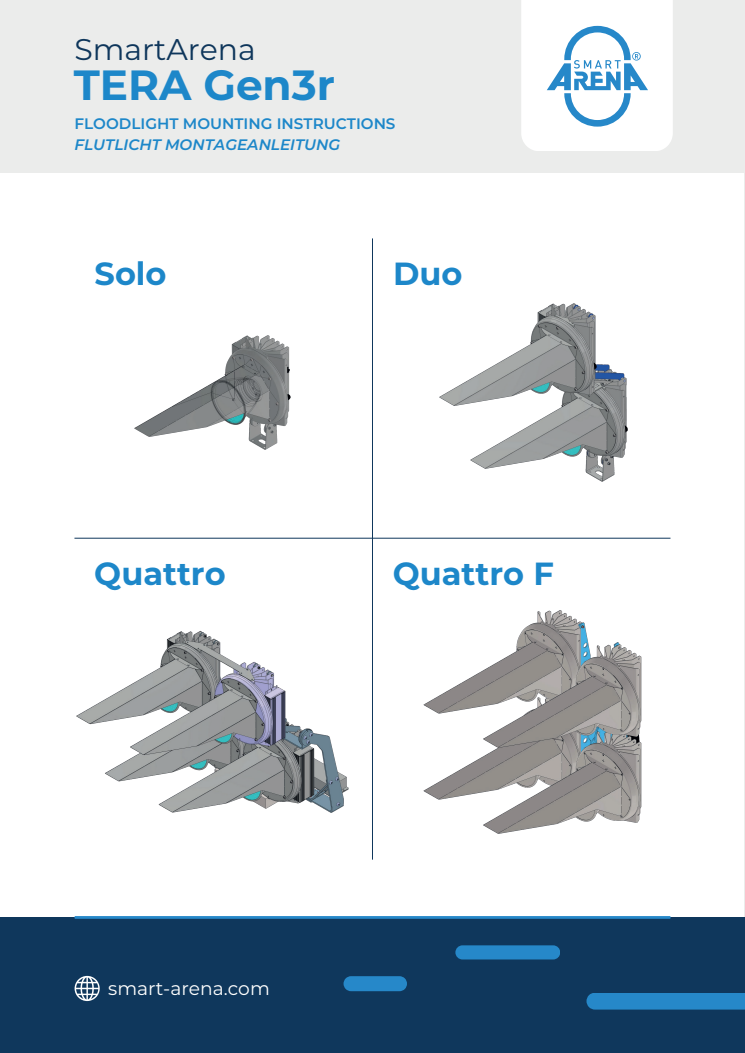
<style>
.page{position:relative;width:745px;height:1053px;background:#fff}
.page>*{position:absolute;margin:0;border:0;box-sizing:border-box;transform-origin:0 0}
.t1{font:700 42.2px "Montserrat";color:#1d87c9}
.t2{font:700 32px "Montserrat";color:#1d87c9}
.t3{font:29.92px "Montserrat";color:#0e365b}
.t4{font:18.68px "Montserrat";color:#fff}
.t5{font:600 15.2px "Montserrat";color:#1d87c9}
.t6{font:italic 600 15.2px "Montserrat";color:#1d87c9}
</style>
<div class="page">
<div style="left:0;top:0;width:744px;height:1052px;background:#ebeceb"></div>
<svg style="left:521px;top:0;width:151px;height:151px"></svg>
<div style="left:0;top:174px;width:743px;height:743px;background:#fff"></div>
<img style="left:134px;top:335px;width:157px;height:115px">
<img style="left:439px;top:303px;width:189px;height:179px">
<img style="left:76px;top:630px;width:273px;height:183px">
<img style="left:423px;top:610px;width:219px;height:224px">
<hr style="left:74px;top:538px;width:596px;height:1px;background:#0f375c">
<hr style="left:372px;top:238px;width:1px;height:621px;background:#0f375c">
<div style="left:0;top:917px;width:744px;height:135px;background:#0f375c"></div>
<svg style="left:74px;top:975px;width:26px;height:26px"></svg>
<div style="left:586px;top:993px;width:158px;height:16px;background:#2688c9"></div>
<div style="left:455px;top:945px;width:105px;height:14px;background:#2688c9;border-radius:7px"></div>
<svg style="left:343px;top:976px;width:64px;height:15px"></svg>
<svg style="left:74px;top:916px;width:596px;height:2px"></svg>
<h3 class="t3" style="left:74px;top:29px;width:183px">SmartArena</h3>
<h1 class="t1" style="left:74px;top:55px;width:263px">TERA Gen3r</h1>
<p class="t5" style="left:74px;top:113px;width:322px">FLOODLIGHT MOUNTING INSTRUCTIONS</p>
<p class="t6" style="left:74px;top:134px;width:267px">FLUTLICHT MONTAGEANLEITUNG</p>
<h2 class="t2" style="left:94px;top:251px;width:73px">Solo</h2>
<h2 class="t2" style="left:393px;top:251px;width:71px">Duo</h2>
<h2 class="t2" style="left:94px;top:550px;width:133px">Quattro</h2>
<h2 class="t2" style="left:392px;top:550px;width:162px">Quattro F</h2>
<p class="t4" style="left:108px;top:975px;width:163px">smart-arena.com</p>
</div>
